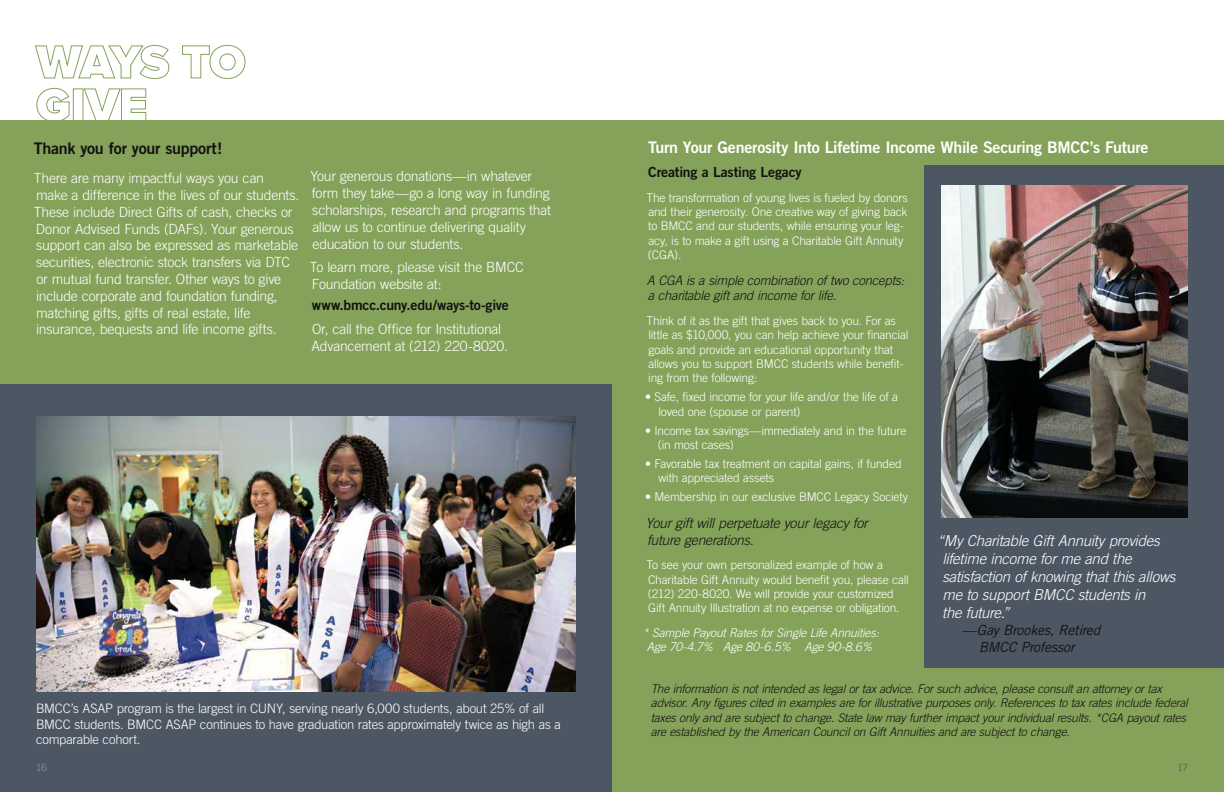
<style>
.page{position:relative;width:1224px;height:792px;background:#fff}
.page>*{position:absolute;margin:0;border:0;box-sizing:border-box;transform-origin:0 0}
.t1{font:16px "Trade Gothic Bold Two";letter-spacing:-.015em;color:#fff}
.t2{font:16px "Trade Gothic Bold Two";letter-spacing:-.015em;color:#121212}
.t3{font:italic 300 15px/18px "Trade Gothic";letter-spacing:-.015em;color:#fff}
.t4{font:300 14px/16.8px "Trade Gothic";letter-spacing:-.015em;color:#fff}
.t5{font:italic 300 14px/16.8px "Trade Gothic";letter-spacing:-.015em;color:#121212}
.t6{font:14px "Trade Gothic Bold Two";letter-spacing:-.015em;color:#121212}
.t7{font:italic 14px/16.8px "Trade Gothic";letter-spacing:-.015em;color:#121212}
.t8{font:300 13px/15.6px "Trade Gothic";letter-spacing:-.015em;color:#fff}
.t9{font:italic 300 13px/15.6px "Trade Gothic";letter-spacing:-.015em;color:#121212}
.t10{font:300 12px/14.4px "Trade Gothic";letter-spacing:-.015em;color:#fff}
.t11{font:italic 300 12px/14.4px "Trade Gothic";letter-spacing:-.02em;color:#121212}
.t12{font:italic 300 12px/14.4px "Trade Gothic";letter-spacing:-.015em;color:#fff;text-align:center}
.t13{font:300 10px "Trade Gothic";color:#4d5764}
.t14{font:300 10px "Trade Gothic";color:#93969e}
</style>
<div class="page">
<div style="left:0;top:121px;width:1224px;height:671px;background:#85a25a"></div>
<div style="left:0;top:384px;width:612px;height:408px;background:#4d5764"></div>
<img style="left:36px;top:417px;width:540px;height:274px">
<svg style="left:34px;top:45px;width:136px;height:34px"></svg>
<svg style="left:182px;top:45px;width:64px;height:34px"></svg>
<svg style="left:36px;top:88px;width:34px;height:33px"></svg>
<div style="left:73px;top:89px;width:10px;height:32px;border:1px solid #85a25a"></div>
<svg style="left:83px;top:88px;width:64px;height:33px"></svg>
<div style="left:924px;top:166px;width:300px;height:502px;background:#4d5764"></div>
<img style="left:942px;top:186px;width:246px;height:331px">
<h1 class="t2" style="left:34px;top:139px;width:190px">Thank you for your support!</h1>
<p class="t4" style="left:34px;top:170px;width:267px">There are many impactful ways you can<br>make a difference in the lives of our students.<br>These include Direct Gifts of cash, checks or Donor Advised Funds (DAFs). Your generous support can also be expressed as marketable securities, electronic stock transfers via DTC or mutual fund transfer. Other ways to give include corporate and foundation funding, matching gifts, gifts of real estate, life insurance, bequests and life income gifts.</p>
<p class="t4" style="left:310px;top:168px;width:242px">Your generous donations—in whatever form they take—go a long way in funding scholarships, research and programs that allow us to continue delivering quality education to our students.</p>
<p class="t4" style="left:310px;top:259px;width:215px">To learn more, please visit the BMCC<br>Foundation website at:</p>
<p class="t6" style="left:312px;top:296px;width:198px">www.bmcc.cuny.edu/ways-to-give</p>
<p class="t4" style="left:312px;top:321px;width:198px">Or, call the Office for Institutional<br>Advancement at (212) 220-8020.</p>
<p class="t8" style="left:36px;top:701px;width:526px">BMCC’s ASAP program is the largest in CUNY, serving nearly 6,000 students, about 25% of all<br>BMCC students. BMCC ASAP continues to have graduation rates approximately twice as high as a comparable cohort.</p>
<p class="t14" style="left:36px;top:762px;width:12px">16</p>
<h1 class="t1" style="left:648px;top:137px;width:502px">Turn Your Generosity Into Lifetime Income While Securing BMCC’s Future</h1>
<p class="t6" style="left:648px;top:163px;width:155px">Creating a Lasting Legacy</p>
<p class="t10" style="left:647px;top:190px;width:263px">The transformation of young lives is fueled by donors and their generosity. One creative way of giving back to BMCC and our students, while ensuring your leg&shy;acy, is to make a gift using a Charitable Gift Annuity (CGA).</p>
<p class="t9" style="left:647px;top:272px;width:259px">A CGA is a simple combination of two concepts: a charitable gift and income for life.</p>
<p class="t10" style="left:647px;top:313px;width:263px">Think of it as the gift that gives back to you. For as little as $10,000, you can help achieve your financial goals and provide an educational opportunity that allows you to support BMCC students while benefit&shy;ing from the following:</p>
<p class="t10" style="left:658px;top:390px;width:241px;text-indent:-13px">• Safe, fixed income for your life and/or the life of a loved one (spouse or parent)</p>
<p class="t10" style="left:658px;top:423px;width:250px;text-indent:-13px">• Income tax savings—immediately and in the future (in most cases)</p>
<p class="t10" style="left:658px;top:456px;width:245px;text-indent:-13px">• Favorable tax treatment on capital gains, if funded with appreciated assets</p>
<p class="t10" style="left:645px;top:490px;width:265px">• Membership in our exclusive BMCC Legacy Society</p>
<p class="t5" style="left:646px;top:514px;width:224px">Your gift will perpetuate your legacy for future generations.</p>
<p class="t10" style="left:647px;top:558px;width:264px">To see your own personalized example of how a Charitable Gift Annuity would benefit you, please call (212) 220-8020. We will provide your customized Gift Annuity Illustration at no expense or obligation.</p>
<p class="t12" style="left:643px;top:625px;width:238px">* Sample Payout Rates for Single Life Annuities:<br>Age 70-4.7% Age 80-6.5% Age 90-8.6%</p>
<p class="t11" style="left:651px;top:681px;width:538px">The information is not intended as legal or tax advice. For such advice, please consult an attorney or tax advisor. Any figures cited in examples are for illustrative purposes only. References to tax rates include federal taxes only and are subject to change. State law may further impact your individual results. *CGA payout rates are established by the American Council on Gift Annuities and are subject to change.</p>
<p class="t3" style="left:942px;top:532px;width:235px;text-indent:-5px">“My Charitable Gift Annuity provides lifetime income for me and the satisfaction of knowing that this allows me to support BMCC students in<br>the future.”</p>
<p class="t7" style="left:979px;top:621px;width:123px;text-indent:-17px">—Gay Brookes, Retired<br>BMCC Professor</p>
<p class="t13" style="left:1177px;top:762px;width:12px">17</p>
</div>
